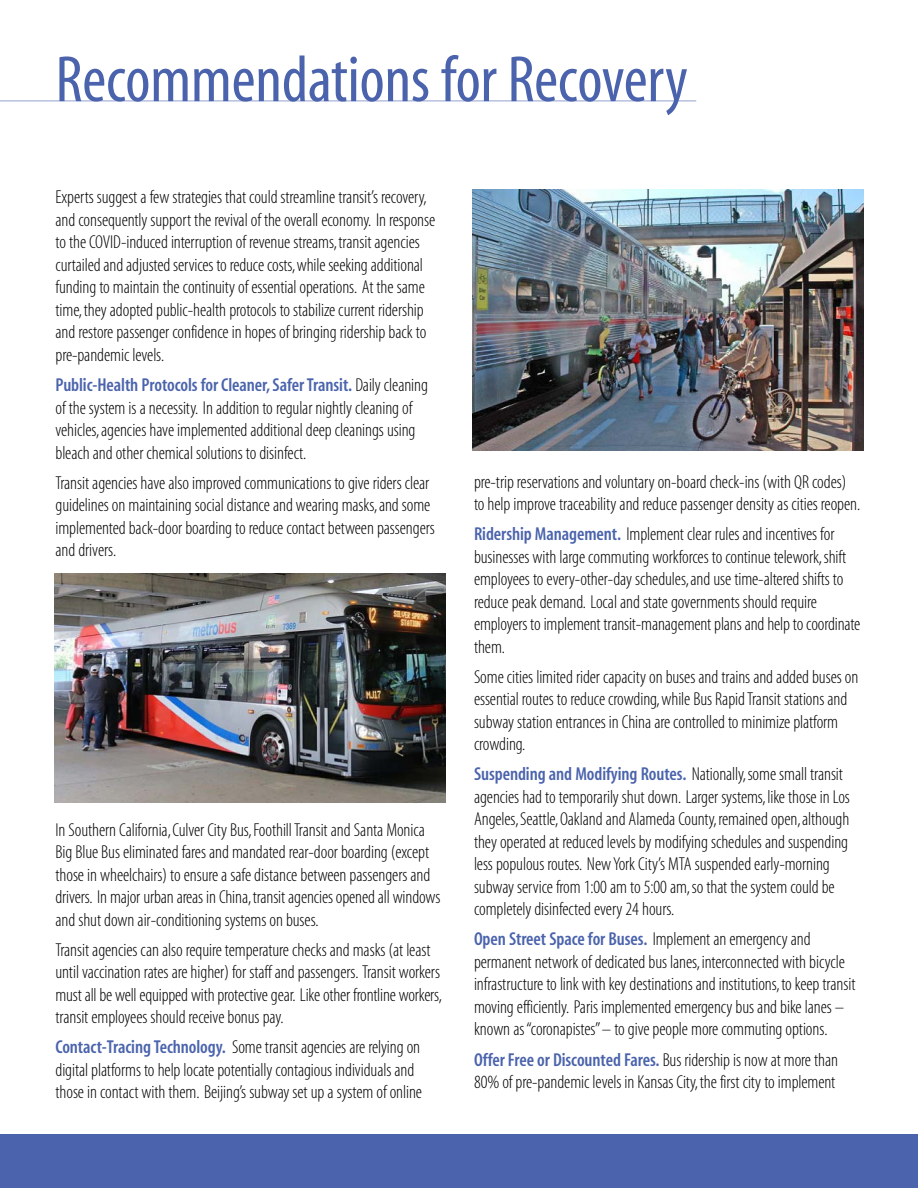
<style>
.page{position:relative;width:918px;height:1188px;background:#fff}
.page>*{position:absolute;margin:0;border:0;box-sizing:border-box;transform-origin:0 0}
.t1{font:66px "Myriad MM 400 300";letter-spacing:-.005em;color:#4a63ac}
.t2{font:18.75px/22.5px "Myriad MM 215 300";letter-spacing:-.005em;color:#000}
.t3{font:18.75px "Myriad MM 565 300";letter-spacing:-.005em;color:#4a63ac}
.s1{font-family:"Myriad MM 215 300";color:#000}
.s2{font-family:"Myriad MM 565 300";color:#4a63ac}
</style>
<div class="page">
<img style="left:472px;top:189px;width:392px;height:261px">
<div style="left:0;top:1134px;width:918px;height:54px;background:#4a63ac"></div>
<img style="left:54px;top:573px;width:392px;height:229px">
<hr style="left:0;top:101px;width:696px;height:1px;background:#93a2cd">
<h1 class="t1" style="left:56px;top:54px;width:634px">Recommendations for Recovery</h1>
<p class="t2" style="left:56px;top:188px;width:381px">Experts suggest a few strategies that could streamline transit’s recovery, and consequently support the revival of the overall economy. In response to the COVID-induced interruption of revenue streams,transit agencies curtailed and adjusted services to reduce costs,while seeking additional funding to maintain the continuity of essential operations. At the same time,they adopted public-health protocols to stabilize current ridership and restore passenger confidence in hopes of bringing ridership back to pre-pandemic levels.</p>
<p class="t3" style="left:56px;top:378px;width:374px">Public-Health Protocols for Cleaner, Safer Transit. <span class="s1">Daily cleaning</span></p>
<p class="t2" style="left:56px;top:398px;width:362px">of the system is a necessity. In addition to regular nightly cleaning of vehicles,agencies have implemented additional deep cleanings using bleach and other chemical solutions to disinfect.</p>
<p class="t2" style="left:56px;top:473px;width:381px">Transit agencies have also improved communications to give riders clear guidelines on maintaining social distance and wearing masks,and some implemented back-door boarding to reduce contact between passengers and drivers.</p>
<p class="t2" style="left:56px;top:820px;width:387px">In Southern California,Culver City Bus,Foothill Transit and Santa Monica Big Blue Bus eliminated fares and mandated rear-door boarding (except those in wheelchairs) to ensure a safe distance between passengers and drivers. In major urban areas in China,transit agencies opened all windows and shut down air-conditioning systems on buses.</p>
<p class="t2" style="left:56px;top:940px;width:388px">Transit agencies can also require temperature checks and masks (at least until vaccination rates are higher) for staff and passengers. Transit workers must all be well equipped with protective gear. Like other frontline workers, transit employees should receive bonus pay.</p>
<p class="t2" style="left:56px;top:1038px;width:368px"><span class="s2">Contact-Tracing Technology.</span> Some transit agencies are relying on digital platforms to help locate potentially contagious individuals and those in contact with them. Beijing’s subway set up a system of online</p>
<p class="t2" style="left:474px;top:472px;width:388px">pre-trip reservations and voluntary on-board check-ins (with QR codes) to help improve traceability and reduce passenger density as cities reopen.</p>
<p class="t2" style="left:474px;top:525px;width:388px"><span class="s2">Ridership Management.</span> Implement clear rules and incentives for businesses with large commuting workforces to continue telework,shift employees to every-other-day schedules,and use time-altered shifts to reduce peak demand. Local and state governments should require employers to implement transit-management plans and help to coordinate them.</p>
<p class="t2" style="left:474px;top:667px;width:386px">Some cities limited rider capacity on buses and trains and added buses on essential routes to reduce crowding,while Bus Rapid Transit stations and subway station entrances in China are controlled to minimize platform crowding.</p>
<p class="t3" style="left:474px;top:767px;width:371px">Suspending and Modifying Routes. <span class="s1">Nationally,some small transit</span></p>
<p class="t2" style="left:474px;top:787px;width:377px">agencies had to temporarily shut down. Larger systems,like those in Los Angeles,Seattle,Oakland and Alameda County,remained open,although they operated at reduced levels by modifying schedules and suspending less populous routes. New York City’s MTA suspended early-morning subway service from 1:00 am to 5:00 am,so that the system could be completely disinfected every 24 hours.</p>
<p class="t3" style="left:474px;top:932px;width:338px">Open Street Space for Buses. <span class="s1">Implement an emergency and</span></p>
<p class="t2" style="left:474px;top:952px;width:383px">permanent network of dedicated bus lanes,interconnected with bicycle infrastructure to link with key destinations and institutions,to keep transit moving efficiently. Paris implemented emergency bus and bike lanes – known as “coronapistes”– to give people more commuting options.</p>
<p class="t3" style="left:474px;top:1052px;width:366px">Offer Free or Discounted Fares. <span class="s1">Bus ridership is now at more than</span></p>
<p class="t2" style="left:474px;top:1072px;width:363px">80% of pre-pandemic levels in Kansas City,the first city to implement</p>
</div>
